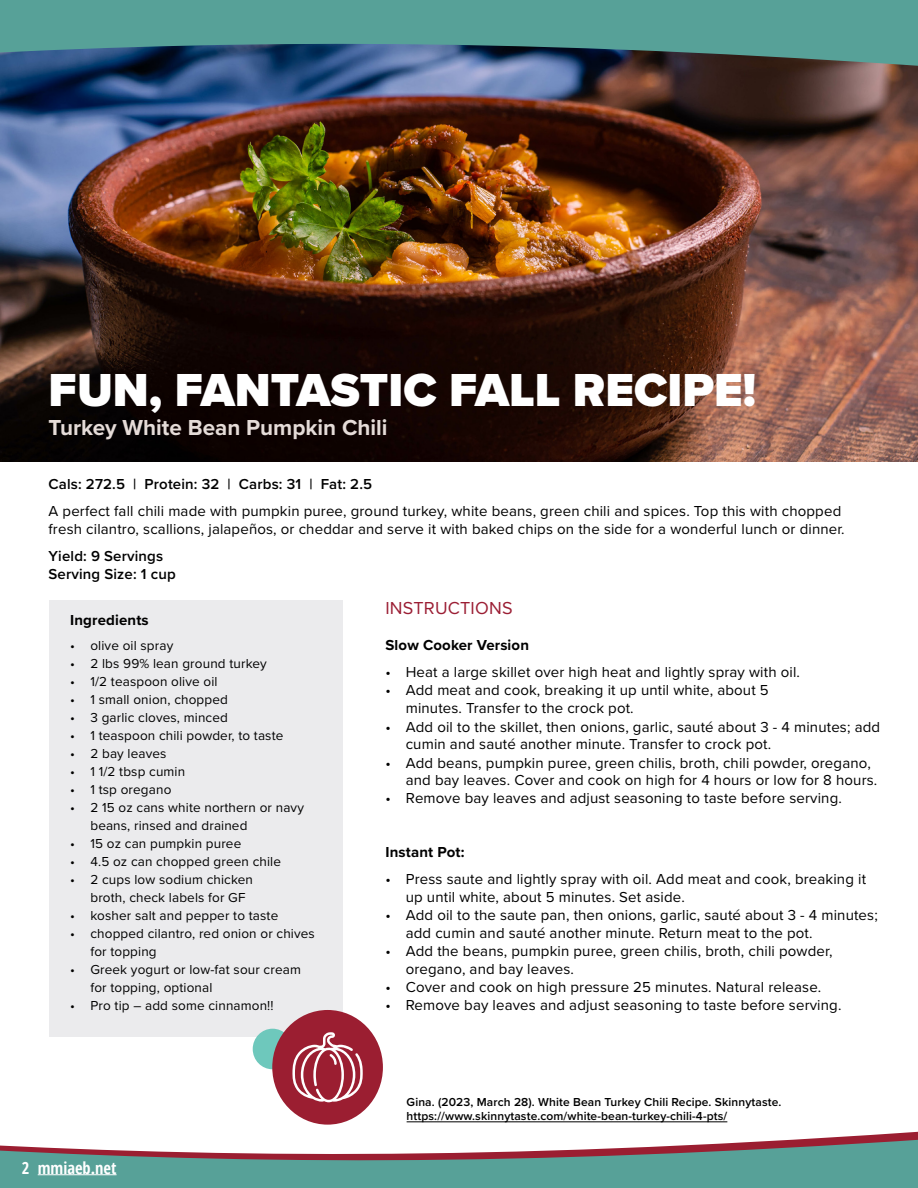
<style>
.page{position:relative;width:918px;height:1188px;background:#fff}
.page>*{position:absolute;margin:0;border:0;box-sizing:border-box;transform-origin:0 0}
.t1{font:900 48px "Proxima Nova";color:#fff}
.t2{font:700 22.5px "Proxima Nova";color:#e5dcd8}
.t3{font:18px "Proxima Nova";letter-spacing:.01em;color:#9b1e34}
.t4{font:700 condensed 16.5px "Open Sans";color:#fff}
.t5{font:15px/18px "Proxima Nova";letter-spacing:.01em;color:#000}
.t6{font:600 15px/18px "Proxima Nova";letter-spacing:.01em;color:#000}
.t7{font:700 15px "Proxima Nova";letter-spacing:.01em;color:#000}
.t8{font:13.5px/18px "Proxima Nova";letter-spacing:.01em;color:#000}
.t9{font:600 12px/14.4px "Proxima Nova";letter-spacing:.01em;color:#000}
</style>
<div class="page">
<img style="left:0;top:99px;width:918px;height:362px">
<div style="left:49px;top:600px;width:294px;height:436px;background:#ebebed"></div>
<svg style="left:0;top:1106px;width:918px;height:82px"></svg>
<hr style="left:38px;top:1174px;width:79px;height:1px;background:#fff">
<hr style="left:407px;top:1121px;width:320px;height:1px;background:#000">
<svg style="left:0;top:0;width:918px;height:99px;background:#4a7580"></svg>
<div style="left:253px;top:1029px;width:39px;height:40px;background:#6ec8bc;border-radius:50%"></div>
<div style="left:272px;top:1010px;width:111px;height:115px;background:#9b1e31;border-radius:50%"></div>
<svg style="left:292px;top:1032px;width:71px;height:70px"></svg>
<h1 class="t1" style="left:49px;top:355px;width:709px">FUN, FANTASTIC FALL RECIPE!</h1>
<h2 class="t2" style="left:49px;top:410px;width:341px">Turkey White Bean Pumpkin Chili</h2>
<p class="t6" style="left:49px;top:474px;width:325px">Cals: 272.5 | Protein: 32 | Carbs: 31 | Fat: 2.5</p>
<p class="t5" style="left:49px;top:501px;width:798px">A perfect fall chili made with pumpkin puree, ground turkey, white beans, green chili and spices. Top this with chopped fresh cilantro, scallions, jalapeños, or cheddar and serve it with baked chips on the side for a wonderful lunch or dinner.</p>
<p class="t6" style="left:49px;top:546px;width:129px">Yield: 9 Servings<br>Serving Size: 1 cup</p>
<p class="t7" style="left:70px;top:609px;width:80px">Ingredients</p>
<p class="t8" style="left:70px;top:636px;width:105px">• olive oil spray</p>
<p class="t8" style="left:70px;top:654px;width:198px">• 2 lbs 99% lean ground turkey</p>
<p class="t8" style="left:70px;top:672px;width:149px">• 1/2 teaspoon olive oil</p>
<p class="t8" style="left:70px;top:690px;width:159px">• 1 small onion, chopped</p>
<p class="t8" style="left:70px;top:708px;width:159px">• 3 garlic cloves, minced</p>
<p class="t8" style="left:70px;top:726px;width:215px">• 1 teaspoon chili powder, to taste</p>
<p class="t8" style="left:70px;top:744px;width:98px">• 2 bay leaves</p>
<p class="t8" style="left:70px;top:762px;width:117px">• 1 1/2 tbsp cumin</p>
<p class="t8" style="left:70px;top:780px;width:103px">• 1 tsp oregano</p>
<p class="t8" style="left:90px;top:798px;width:215px;text-indent:-20px">• 2 15 oz cans white northern or navy beans, rinsed and drained</p>
<p class="t8" style="left:70px;top:834px;width:173px">• 15 oz can pumpkin puree</p>
<p class="t8" style="left:70px;top:852px;width:212px">• 4.5 oz can chopped green chile</p>
<p class="t8" style="left:90px;top:870px;width:164px;text-indent:-20px">• 2 cups low sodium chicken broth, check labels for GF</p>
<p class="t8" style="left:70px;top:906px;width:210px">• kosher salt and pepper to taste</p>
<p class="t8" style="left:90px;top:924px;width:226px;text-indent:-20px">• chopped cilantro, red onion or chives for topping</p>
<p class="t8" style="left:90px;top:960px;width:212px;text-indent:-20px">• Greek yogurt or low-fat sour cream for topping, optional</p>
<p class="t8" style="left:70px;top:996px;width:205px">• Pro tip – add some cinnamon!!</p>
<p class="t4" style="left:22px;top:1156px;width:96px">2 mmiaeb.net</p>
<p class="t3" style="left:386px;top:595px;width:129px">INSTRUCTIONS</p>
<p class="t7" style="left:386px;top:634px;width:145px">Slow Cooker Version</p>
<p class="t5" style="left:386px;top:663px;width:416px">• Heat a large skillet over high heat and lightly spray with oil.</p>
<p class="t5" style="left:406px;top:681px;width:365px;text-indent:-20px">• Add meat and cook, breaking it up until white, about 5 minutes. Transfer to the crock pot.</p>
<p class="t5" style="left:406px;top:717px;width:476px;text-indent:-20px">• Add oil to the skillet, then onions, garlic, sauté about 3 - 4 minutes; add cumin and sauté another minute. Transfer to crock pot.</p>
<p class="t5" style="left:406px;top:753px;width:473px;text-indent:-20px">• Add beans, pumpkin puree, green chilis, broth, chili powder, oregano, and bay leaves. Cover and cook on high for 4 hours or low for 8 hours.</p>
<p class="t5" style="left:386px;top:789px;width:458px">• Remove bay leaves and adjust seasoning to taste before serving.</p>
<p class="t7" style="left:386px;top:841px;width:80px">Instant Pot:</p>
<p class="t5" style="left:406px;top:870px;width:462px;text-indent:-20px">• Press saute and lightly spray with oil. Add meat and cook, breaking it up until white, about 5 minutes. Set aside.</p>
<p class="t5" style="left:406px;top:906px;width:474px;text-indent:-20px">• Add oil to the saute pan, then onions, garlic, sauté about 3 - 4 minutes; add cumin and sauté another minute. Return meat to the pot.</p>
<p class="t5" style="left:406px;top:942px;width:428px;text-indent:-20px">• Add the beans, pumpkin puree, green chilis, broth, chili powder, oregano, and bay leaves.</p>
<p class="t5" style="left:386px;top:978px;width:437px">• Cover and cook on high pressure 25 minutes. Natural release.</p>
<p class="t5" style="left:386px;top:996px;width:457px">• Remove bay leaves and adjust seasoning to taste before serving.</p>
<p class="t9" style="left:407px;top:1094px;width:376px">Gina. (2023, March 28). White Bean Turkey Chili Recipe. Skinnytaste. https://www.skinnytaste.com/white-bean-turkey-chili-4-pts/</p>
</div>
